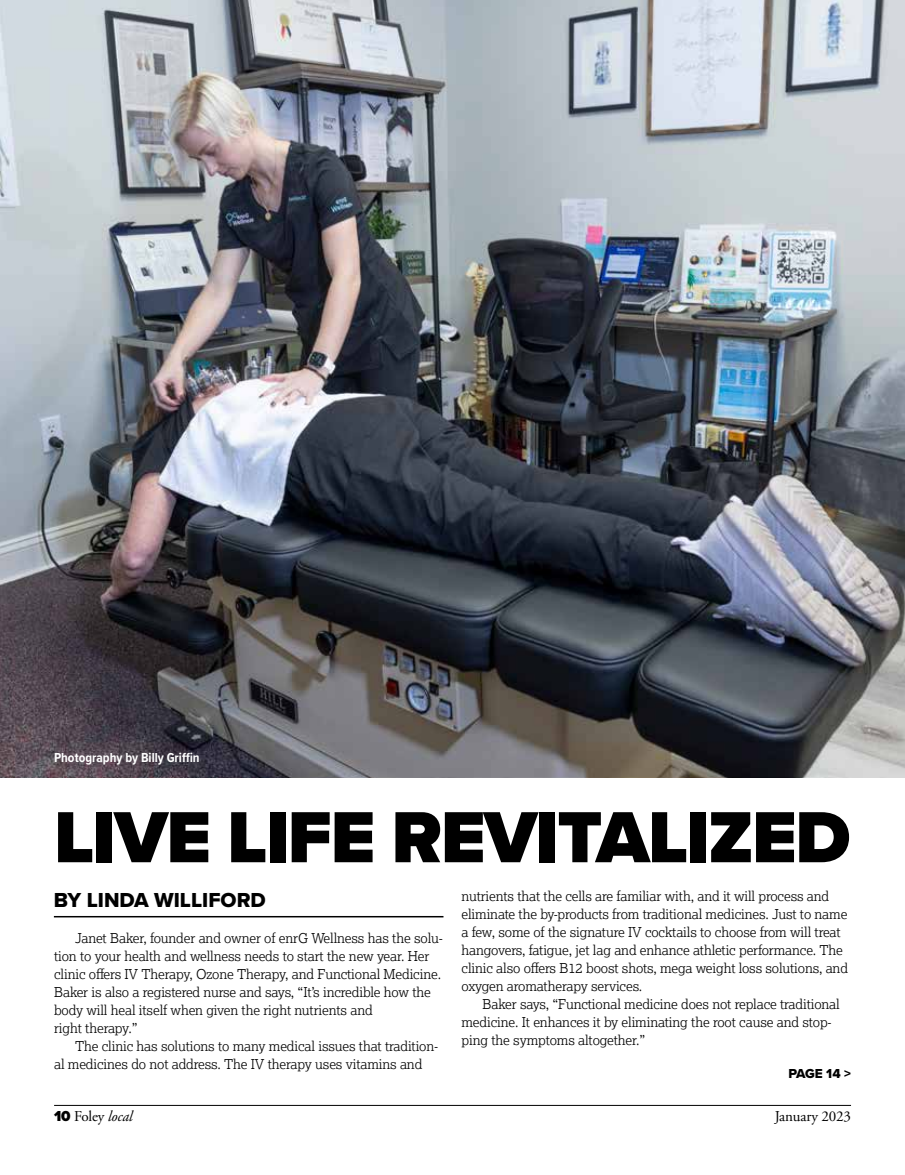
<style>
.page{position:relative;width:905px;height:1175px;background:#fff}
.page>*{position:absolute;margin:0;border:0;box-sizing:border-box;transform-origin:0 0}
.t1{font:900 75px "Proxima Nova";letter-spacing:-.02em;color:#000}
.t2{font:21px "Proxima Nova Extrabld";color:#000}
.t3{font:15px "Adobe Garamond Pro";letter-spacing:-.01em;color:#000}
.t4{font:300 13.5px/18px "Lexia";letter-spacing:-.01em;color:#000}
.t5{font:700 13.5px "Proxima Nova Cond";color:#fff}
.t6{font:13.5px "Proxima Nova Extrabld";letter-spacing:-.015em;color:#000}
.s1{font-family:"Proxima Nova";font-weight:900}
.s2{font-style:italic}
</style>
<div class="page">
<hr style="left:54px;top:1105px;width:797px;height:1px;background:#000">
<hr style="left:54px;top:916px;width:389px;height:1px;background:#000">
<img style="left:0;top:0;width:904px;height:777px">
<p class="t5" style="left:54px;top:747px;width:147px">Photography by Billy Griffin</p>
<h1 class="t1" style="left:54px;top:781px;width:797px">LIVE LIFE REVITALIZED</h1>
<h2 class="t2" style="left:54px;top:884px;width:213px">BY LINDA WILLIFORD</h2>
<p class="t4" style="left:54px;top:928px;width:390px;text-indent:21px">Janet Baker, founder and owner of enrG Wellness has the solu&shy;tion to your health and wellness needs to start the new year. Her clinic offers IV Therapy, Ozone Therapy, and Functional Medicine.<br>Baker is also a registered nurse and says, “It’s incredible how the body will heal itself when given the right nutrients and<br>right therapy.”</p>
<p class="t4" style="left:54px;top:1036px;width:386px;text-indent:21px">The clinic has solutions to many medical issues that tradition&shy;al medicines do not address. The IV therapy uses vitamins and</p>
<p class="t4" style="left:461px;top:886px;width:388px">nutrients that the cells are familiar with, and it will process and eliminate the by-products from traditional medicines. Just to name a few, some of the signature IV cocktails to choose from will treat hangovers, fatigue, jet lag and enhance athletic performance. The clinic also offers B12 boost shots, mega weight loss solutions, and oxygen aromatherapy services.</p>
<p class="t4" style="left:461px;top:994px;width:380px;text-indent:21px">Baker says, “Functional medicine does not replace traditional medicine. It enhances it by eliminating the root cause and stop&shy;ping the symptoms altogether.”</p>
<p class="t6" style="left:788px;top:1063px;width:64px">PAGE 14 &gt;</p>
<p class="t3" style="left:54px;top:1107px;width:80px"><span class="s1">10</span> Foley <span class="s2">local</span></p>
<p class="t3" style="left:774px;top:1106px;width:78px">January 2023</p>
</div>
